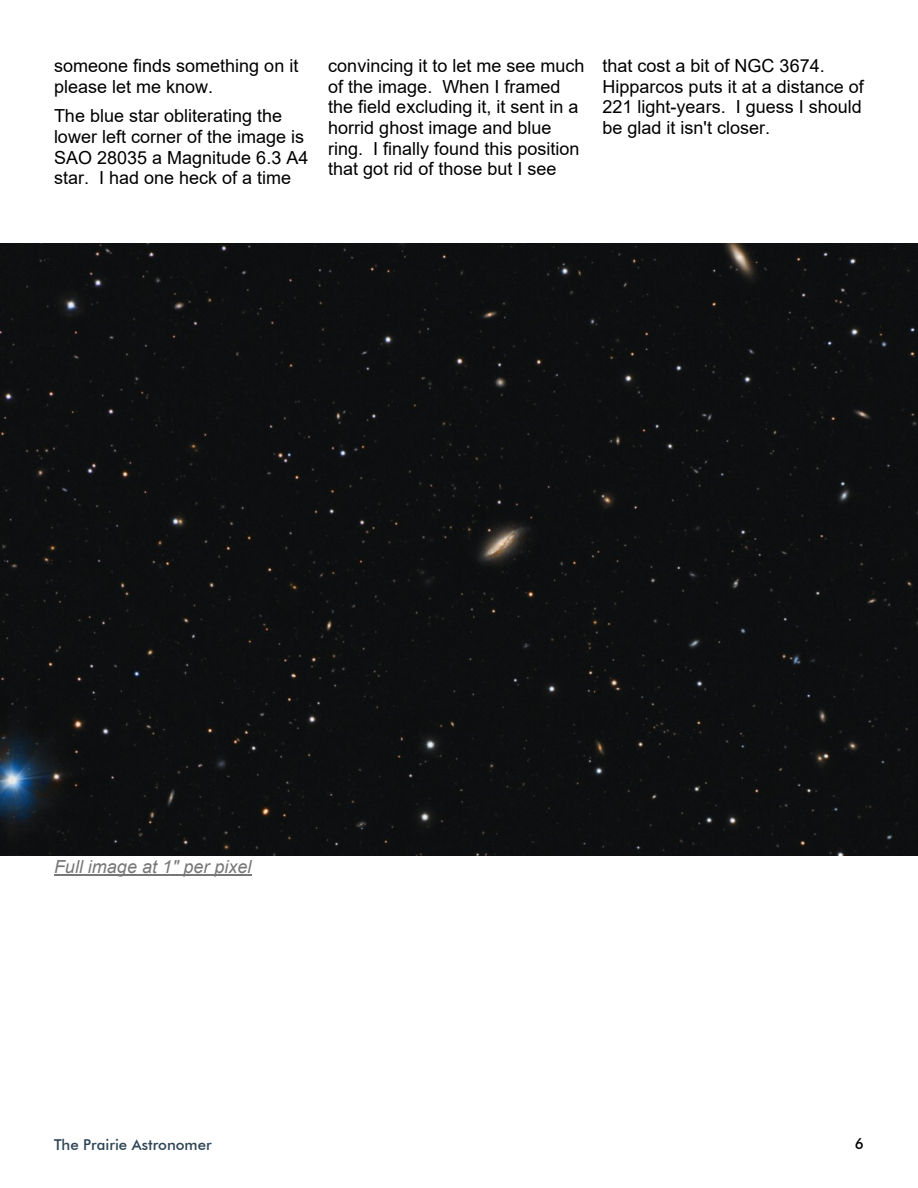
<style>
.page{position:relative;width:918px;height:1188px;background:#fff}
.page>*{position:absolute;margin:0;border:0;box-sizing:border-box;transform-origin:0 0}
.t1{font:18px/20.7px "Arial";color:#000}
.t2{font:italic 18px "Arial";color:#777}
.t3{font:500 15px "Futura BT";color:#2e4556}
.t4{font:500 15px "Futura BT";color:#000}
</style>
<div class="page">
<hr style="left:54px;top:874px;width:198px;height:2px;background:#777">
<div style="left:0;top:243px;width:918px;height:612px;background:#0e0f11"></div>
<p class="t1" style="left:54px;top:57px;width:246px">someone finds something on it please let me know.</p>
<p class="t1" style="left:54px;top:107px;width:256px">The blue star obliterating the lower left corner of the image is<br>SAO 28035 a Magnitude 6.3 A4 star. I had one heck of a time</p>
<p class="t1" style="left:328px;top:57px;width:258px">convincing it to let me see much of the image. When I framed the field excluding it, it sent in a horrid ghost image and blue ring. I finally found this position that got rid of those but I see</p>
<p class="t1" style="left:603px;top:57px;width:263px">that cost a bit of NGC 3674.<br>Hipparcos puts it at a distance of<br>221 light-years. I guess I should be glad it isn't closer.</p>
<p class="t2" style="left:54px;top:860px;width:199px">Full image at 1" per pixel</p>
<p class="t3" style="left:54px;top:1138px;width:159px">The Prairie Astronomer</p>
<p class="t4" style="left:855px;top:1138px;width:11px">6</p>
</div>
